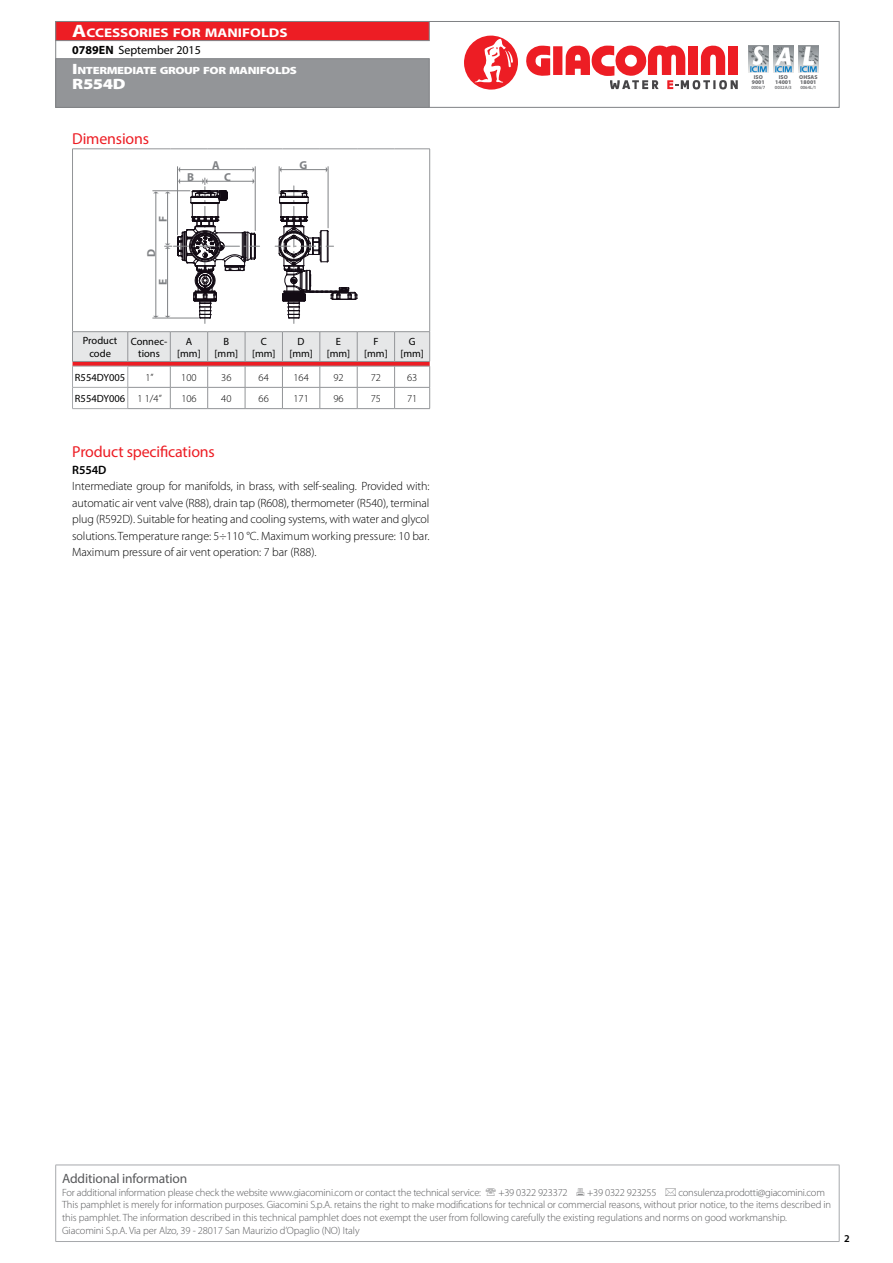
<style>
.page{position:relative;width:893px;height:1263px;background:#fff}
.page>*{position:absolute;margin:0;border:0;box-sizing:border-box;transform-origin:0 0}
.t1{font:15.9px "Myriad Pro";letter-spacing:-.01em;color:#ed1d24}
.t2{font:900 15px "Myriad Pro";color:#fff;scale:1.2 1}
.t3{font:13.5px "Myriad Pro";letter-spacing:-.01em;color:#58595b}
.t4{font:700 12.6px "Myriad Pro";color:#fff;scale:1.2 1}
.t5{font:600 12.15px "Myriad Pro";letter-spacing:-.01em;color:#000}
.t6{font:300 12px/16.5px "Myriad Pro";letter-spacing:-.01em;color:#000;text-align:justify}
.t7{font:12px "Myriad Pro";color:#000}
.t8{font:700 11.55px "Myriad Pro";color:#808285}
.t9{font:300 10.5px/12.6px "Myriad Pro";letter-spacing:-.01em;color:#58595b}
.t10{font:10.5px/12px "Myriad Pro";color:#000;text-align:center}
.t11{font:300 10.5px "Myriad Pro";color:#000}
.t12{font:900 10.5px "Myriad Pro";letter-spacing:-.03em;color:#fff;scale:1.2 1}
.t13{font:600 10.5px "Myriad Pro";color:#000}
.t14{font:900 5.7px/4.8px "Myriad Pro";color:#6d6e71;text-align:center}
.t15{font:600 4.8px "Myriad Pro";letter-spacing:-.02em;color:#6d6e71}
.s1{font-size:18px}
.s2{font-size:15px}
.s3{font-weight:700}
.s4{font-weight:300}
</style>
<div class="page">
<div style="left:55px;top:21px;width:784px;height:87px;background:#fff;border:1px solid #808285"></div>
<div style="left:55px;top:58px;width:374px;height:50px;background:#939598;border:1px solid #808285"></div>
<div style="left:55px;top:21px;width:374px;height:20px;background:#ed1d24;border:1px solid #808285"></div>
<svg style="left:526px;top:46px;width:24px;height:30px"></svg>
<div style="left:553px;top:46px;width:9px;height:29px;background:#ed1d24"></div>
<svg style="left:566px;top:45px;width:172px;height:44px"></svg>
<svg style="left:464px;top:35px;width:54px;height:55px"></svg>
<img style="left:773px;top:45px;width:21px;height:28px">
<img style="left:798px;top:45px;width:21px;height:28px">
<img style="left:748px;top:45px;width:20px;height:28px">
<hr style="left:72px;top:408px;width:56px;height:1px;background:#a7a9ac">
<hr style="left:128px;top:408px;width:42px;height:1px;background:#939598">
<hr style="left:170px;top:408px;width:38px;height:1px;background:#939598">
<hr style="left:208px;top:408px;width:37px;height:1px;background:#939598">
<hr style="left:245px;top:408px;width:37px;height:1px;background:#939598">
<hr style="left:282px;top:408px;width:38px;height:1px;background:#939598">
<hr style="left:320px;top:408px;width:37px;height:1px;background:#939598">
<hr style="left:357px;top:408px;width:38px;height:1px;background:#939598">
<hr style="left:395px;top:408px;width:35px;height:1px;background:#939598">
<hr style="left:128px;top:331px;width:42px;height:1px;background:#939598">
<hr style="left:170px;top:331px;width:38px;height:1px;background:#939598">
<hr style="left:208px;top:331px;width:37px;height:1px;background:#939598">
<hr style="left:245px;top:331px;width:37px;height:1px;background:#939598">
<hr style="left:282px;top:331px;width:38px;height:1px;background:#939598">
<hr style="left:320px;top:331px;width:37px;height:1px;background:#939598">
<hr style="left:357px;top:331px;width:38px;height:1px;background:#939598">
<hr style="left:395px;top:331px;width:35px;height:1px;background:#939598">
<hr style="left:72px;top:149px;width:56px;height:1px;background:#939598">
<hr style="left:72px;top:149px;width:1px;height:182px;background:#939598">
<hr style="left:128px;top:149px;width:42px;height:1px;background:#939598">
<hr style="left:170px;top:149px;width:38px;height:1px;background:#939598">
<hr style="left:208px;top:149px;width:37px;height:1px;background:#939598">
<hr style="left:245px;top:149px;width:37px;height:1px;background:#939598">
<hr style="left:282px;top:149px;width:38px;height:1px;background:#939598">
<hr style="left:320px;top:149px;width:37px;height:1px;background:#939598">
<hr style="left:357px;top:149px;width:38px;height:1px;background:#939598">
<hr style="left:395px;top:149px;width:35px;height:1px;background:#939598">
<hr style="left:429px;top:149px;width:1px;height:182px;background:#939598">
<hr style="left:72px;top:331px;width:56px;height:1px;background:#939598">
<svg style="left:72px;top:332px;width:358px;height:76px"></svg>
<hr style="left:72px;top:361px;width:56px;height:1px;background:#939598">
<svg style="left:275px;top:167px;width:83px;height:156px"></svg>
<hr style="left:153px;top:191px;width:37px;height:1px;background:#808285">
<hr style="left:153px;top:318px;width:46px;height:1px;background:#808285">
<svg style="left:165px;top:167px;width:95px;height:156px"></svg>
<hr style="left:156px;top:193px;width:1px;height:123px;background:#808285">
<svg style="left:153px;top:316px;width:6px;height:2px"></svg>
<hr style="left:55px;top:1165px;width:784px;height:1px;background:#a7a9ac">
<hr style="left:55px;top:1241px;width:784px;height:1px;background:#a7a9ac">
<hr style="left:55px;top:1165px;width:1px;height:76px;background:#a7a9ac">
<hr style="left:839px;top:1165px;width:1px;height:76px;background:#a7a9ac">
<p class="t4" style="left:72px;top:25px;width:181px"><span class="s1">A</span>CCESSORIES FOR MANIFOLDS</p>
<p class="t12" style="left:72px;top:63px;width:189px"><span class="s2">I</span>NTERMEDIATE GROUP FOR MANIFOLDS</p>
<h2 class="t2" style="left:72px;top:74px;width:45px">R554D</h2>
<p class="t14" style="left:775px;top:75px;width:18px">ISO<br>14001</p>
<p class="t15" style="left:775px;top:84px;width:18px">0032A/3</p>
<p class="t7" style="left:72px;top:43px;width:130px"><span class="s3">0789EN</span> September 2015</p>
<p class="t14" style="left:752px;top:75px;width:15px">ISO<br>9001</p>
<p class="t15" style="left:751px;top:84px;width:15px">0006/7</p>
<p class="t14" style="left:799px;top:75px;width:20px;text-align:left">OHSAS<br>18001</p>
<p class="t15" style="left:800px;top:84px;width:18px">0064L/1</p>
<h1 class="t1" style="left:72px;top:129px;width:78px">Dimensions</h1>
<p class="t8" style="left:155px;top:222px;width:8px;rotate:-90deg">F</p>
<p class="t8" style="left:144px;top:257px;width:10px;rotate:-90deg">D</p>
<p class="t8" style="left:155px;top:285px;width:8px;rotate:-90deg">E</p>
<p class="t8" style="left:212px;top:158px;width:9px">A</p>
<p class="t8" style="left:299px;top:158px;width:9px">G</p>
<p class="t8" style="left:187px;top:169px;width:8px">B</p>
<p class="t8" style="left:224px;top:169px;width:8px">C</p>
<p class="t10" style="left:83px;top:334px;width:36px;line-height:12.6px">Product code</p>
<p class="t10" style="left:131px;top:335px;width:38px">Connec&shy;tions</p>
<p class="t10" style="left:177px;top:335px;width:25px">A [mm]</p>
<p class="t10" style="left:215px;top:335px;width:25px">B [mm]</p>
<p class="t10" style="left:252px;top:335px;width:25px">C [mm]</p>
<p class="t10" style="left:289px;top:335px;width:25px">D [mm]</p>
<p class="t10" style="left:327px;top:335px;width:25px">E [mm]</p>
<p class="t10" style="left:364px;top:335px;width:25px">F [mm]</p>
<p class="t10" style="left:400px;top:335px;width:25px">G [mm]</p>
<p class="t10" style="left:75px;top:371px;width:52px">R554DY005</p>
<p class="t11" style="left:145px;top:371px;width:10px">1”</p>
<p class="t11" style="left:181px;top:371px;width:17px">100</p>
<p class="t11" style="left:221px;top:371px;width:12px">36</p>
<p class="t11" style="left:259px;top:371px;width:12px">64</p>
<p class="t11" style="left:293px;top:371px;width:17px">164</p>
<p class="t11" style="left:333px;top:371px;width:12px">92</p>
<p class="t11" style="left:371px;top:371px;width:12px">72</p>
<p class="t11" style="left:407px;top:371px;width:12px">63</p>
<p class="t10" style="left:75px;top:392px;width:88px">R554DY006 <span class="s4">1 1/4”</span></p>
<p class="t11" style="left:181px;top:392px;width:17px">106</p>
<p class="t11" style="left:221px;top:392px;width:12px">40</p>
<p class="t11" style="left:259px;top:392px;width:12px">66</p>
<p class="t11" style="left:293px;top:392px;width:17px">171</p>
<p class="t11" style="left:333px;top:392px;width:12px">96</p>
<p class="t11" style="left:371px;top:392px;width:12px">75</p>
<p class="t11" style="left:407px;top:392px;width:12px">71</p>
<h1 class="t1" style="left:72px;top:442px;width:144px">Product specifications</h1>
<p class="t5" style="left:72px;top:462px;width:36px">R554D</p>
<p class="t6" style="left:72px;top:478px;width:359px">Intermediate group for manifolds, in brass, with self-sealing. Provided with: automatic air vent valve (R88), drain tap (R608), thermometer (R540), terminal plug (R592D). Suitable for heating and cooling systems, with water and glycol solutions. Temperature range: 5÷110 °C. Maximum working pressure: 10 bar.<br>Maximum pressure of air vent operation: 7 bar (R88).</p>
<p class="t3" style="left:62px;top:1170px;width:127px">Additional information</p>
<p class="t9" style="left:62px;top:1186px;width:420px">For additional information please check the website www.giacomini.com or contact the technical service:</p>
<p class="t9" style="left:498px;top:1186px;width:71px">+39 0322 923372</p>
<p class="t9" style="left:587px;top:1186px;width:71px">+39 0322 923255</p>
<p class="t9" style="left:62px;top:1186px;width:771px;text-indent:616px">consulenza.prodotti@giacomini.com This pamphlet is merely for information purposes. Giacomini S.p.A. retains the right to make modifications for technical or commercial reasons, without prior notice, to the items described in this pamphlet. The information described in this technical pamphlet does not exempt the user from following carefully the existing regulations and norms on good workmanship.<br>Giacomini S.p.A. Via per Alzo, 39 - 28017 San Maurizio d’Opaglio (NO) Italy</p>
<p class="t13" style="left:844px;top:1231px;width:7px">2</p>
</div>
